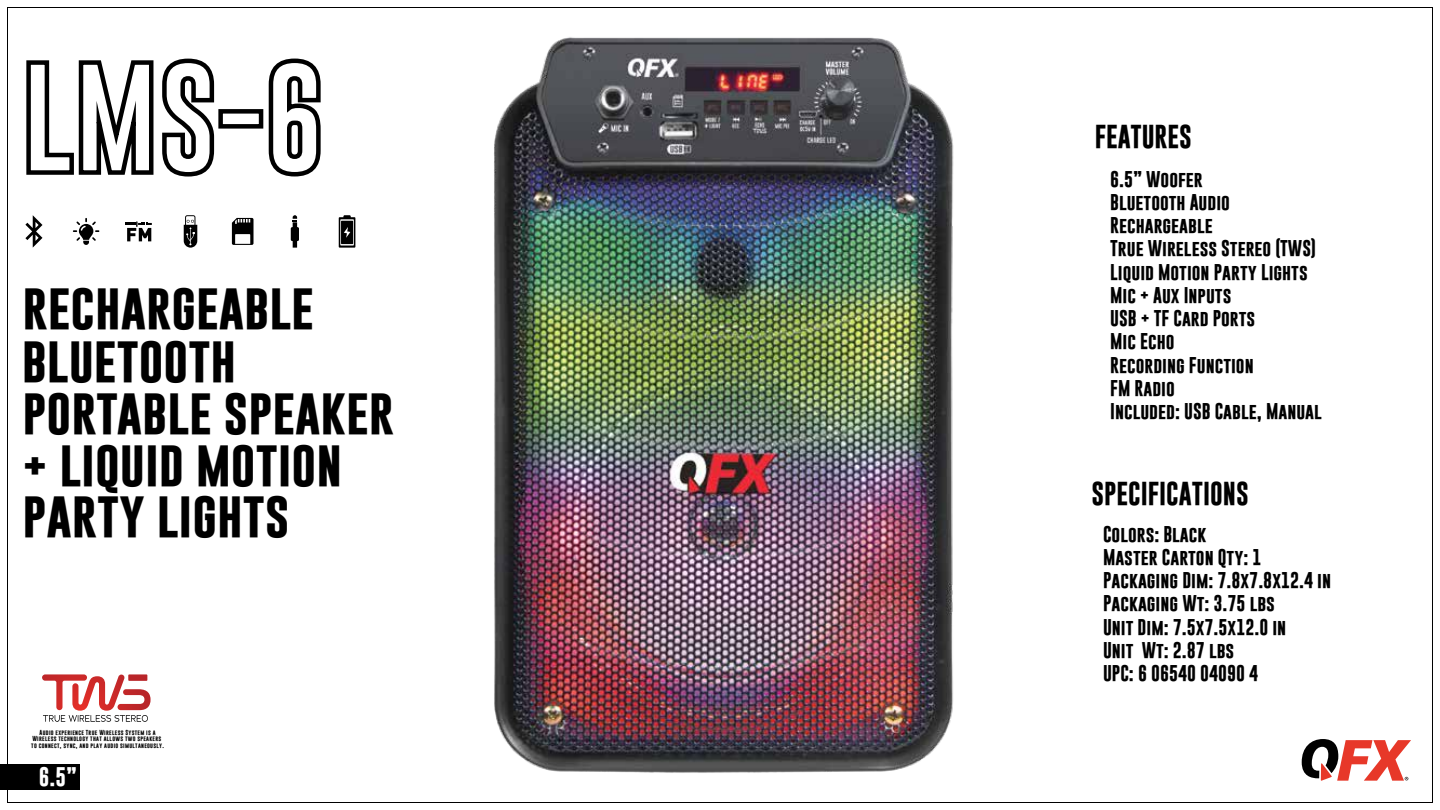
<style>
.page{position:relative;width:1440px;height:810px;background:#fff}
.page>*{position:absolute;margin:0;border:0;box-sizing:border-box;transform-origin:0 0}
.t1{font:700 42px/51.8px "Gobold";color:#000;scale:1.12 1}
.t2{font:700 24px "Gobold";color:#010101}
.t3{font:700 24px "Gobold";color:#000}
.t4{font:700 19.5px "Gobold";color:#fff}
.t5{font:700 16.5px/23.2px "Gobold";color:#010101}
.t6{font:700 5.25px/6.3px "Gobold";letter-spacing:.055em;color:#010101;text-align:center}
</style>
<div class="page">
<svg style="left:26px;top:58px;width:189px;height:119px"></svg>
<div style="left:218px;top:109px;width:45px;height:20px;border:4px solid #000"></div>
<svg style="left:268px;top:58px;width:53px;height:119px"></svg>
<div style="left:0;top:764px;width:80px;height:26px;background:#000"></div>
<svg style="left:184px;top:215px;width:13px;height:33px"></svg>
<svg style="left:125px;top:221px;width:27px;height:20px"></svg>
<svg style="left:291px;top:215px;width:8px;height:33px"></svg>
<svg style="left:232px;top:218px;width:21px;height:27px"></svg>
<svg style="left:339px;top:215px;width:16px;height:33px"></svg>
<svg style="left:73px;top:218px;width:26px;height:27px"></svg>
<svg style="left:25px;top:215px;width:17px;height:33px"></svg>
<svg style="left:1301px;top:739px;width:110px;height:42px"></svg>
<svg style="left:42px;top:674px;width:109px;height:48px"></svg>
<img style="left:428px;top:7px;width:612px;height:796px">
<h1 class="t1" style="left:22px;top:284px;width:334px">RECHARGEABLE<br>BLUETOOTH<br>PORTABLE SPEAKER + LIQUID MOTION<br>PARTY LIGHTS</h1>
<p class="t6" style="left:31px;top:729px;width:134px">Audio experience True Wireless System is a<br>Wireless technology that allows two speakers to connect, sync, and play audio simultaneously.</p>
<p class="t4" style="left:39px;top:764px;width:39px">6.5”</p>
<h2 class="t3" style="left:1094px;top:121px;width:99px">FEATURES</h2>
<p class="t5" style="left:1110px;top:167px;width:213px">6.5” Woofer<br>Bluetooth Audio<br>Rechargeable<br>True Wireless Stereo (TWS)<br>Liquid Motion Party Lights<br>Mic + Aux Inputs<br>USB + TF Card Ports<br>Mic Echo<br>Recording Function<br>FM Radio<br>Included: USB Cable, Manual</p>
<h2 class="t2" style="left:1091px;top:478px;width:159px">SPECIFICATIONS</h2>
<p class="t5" style="left:1103px;top:522px;width:230px">Colors: Black<br>Master Carton Qty: 1<br>Packaging Dim: 7.8x7.8x12.4 in<br>Packaging Wt: 3.75 lbs<br>Unit Dim: 7.5x7.5x12.0 in<br>Unit Wt: 2.87 lbs<br>UPC: 6 06540 04090 4</p>
</div>
